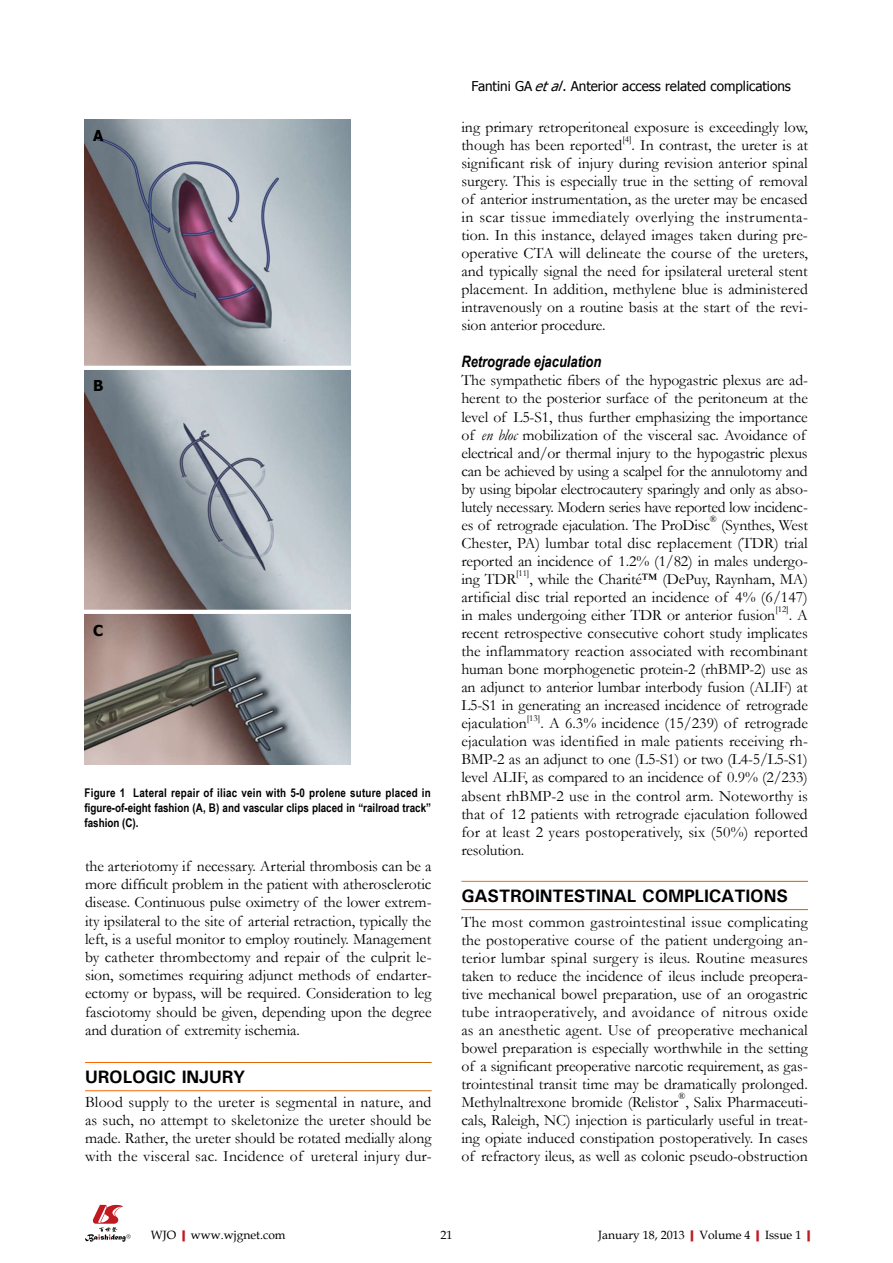
<style>
.page{position:relative;width:893px;height:1263px;background:#fff}
.page>*{position:absolute;margin:0;border:0;box-sizing:border-box;transform-origin:0 0}
.t1{font:700 18px "Univers";letter-spacing:-.01em;color:#000}
.t2{font:15.75px/18px "Garamond";letter-spacing:-.005em;color:#000;text-align:justify}
.t3{font:italic 700 15.75px "Arial Narrow";color:#000}
.t4{font:700 15px "Tahoma";color:#000}
.t5{font:13.5px "Tahoma";color:#000}
.t6{font:700 12px/15px "Arial Narrow";color:#000;text-align:justify}
.t7{font:12px "Book Antiqua";color:#000}
.t8{font:9.15px "Garamond";color:#000}
.s1{font-style:italic}
.s2{font-weight:700;color:#c01920}
</style>
<div class="page">
<svg style="left:85px;top:1205px;width:46px;height:37px"></svg>
<img style="left:85px;top:119px;width:266px;height:646px">
<hr style="left:78px;top:366px;width:278px;height:4px;background:#fff">
<hr style="left:78px;top:610px;width:278px;height:4px;background:#fff">
<p class="t4" style="left:93px;top:125px;width:12px">A</p>
<p class="t4" style="left:93px;top:375px;width:12px">B</p>
<p class="t4" style="left:93px;top:619px;width:12px">C</p>
<p class="t6" style="left:85px;top:785px;width:348px">Figure 1 Lateral repair of iliac vein with 5-0 prolene suture placed in figure-of-eight fashion (A, B) and vascular clips placed in “railroad track” fashion (C).</p>
<p class="t2" style="left:85px;top:856px;width:348px">the arteriotomy if necessary. Arterial thrombosis can be a more difficult problem in the patient with atherosclerotic disease. Continuous pulse oximetry of the lower extrem&shy;ity ipsilateral to the site of arterial retraction, typically the left, is a useful monitor to employ routinely. Management by catheter thrombectomy and repair of the culprit le&shy;sion, sometimes requiring adjunct methods of endarter&shy;ectomy or bypass, will be required. Consideration to leg fasciotomy should be given, depending upon the degree and duration of extremity ischemia.</p>
<p class="t1" style="left:85px;top:1065px;width:162px">UROLOGIC INJURY</p>
<p class="t2" style="left:85px;top:1093px;width:348px">Blood supply to the ureter is segmental in nature, and as such, no attempt to skeletonize the ureter should be made. Rather, the ureter should be rotated medially along with the visceral sac. Incidence of ureteral injury dur-</p>
<p class="t5" style="left:472px;top:77px;width:321px">Fantini GA <span class="s1">etal</span>. Anterior access related complications</p>
<p class="t2" style="left:461px;top:118px;width:348px">ing primary retroperitoneal exposure is exceedingly low, though has been reported</p>
<p class="t8" style="left:622px;top:133px;width:11px">[4]</p>
<p class="t2" style="left:461px;top:136px;width:348px;text-indent:170px">. In contrast, the ureter is at significant risk of injury during revision anterior spinal surgery. This is especially true in the setting of removal of anterior instrumentation, as the ureter may be encased in scar tissue immediately overlying the instrumenta&shy;tion. In this instance, delayed images taken during pre&shy;operative CTA will delineate the course of the ureters, and typically signal the need for ipsilateral ureteral stent placement. In addition, methylene blue is administered intravenously on a routine basis at the start of the revi&shy;sion anterior procedure.</p>
<p class="t3" style="left:461px;top:350px;width:141px">Retrograde ejaculation</p>
<p class="t2" style="left:461px;top:371px;width:348px;text-align:left">The sympathetic fibers of the hypogastric plexus are ad&shy;herent to the posterior surface of the peritoneum at the level of L5-S1, thus further emphasizing the importance of <span class="s1">en bloc</span> mobilization of the visceral sac. Avoidance of electrical and/or thermal injury to the hypogastric plexus can be achieved by using a scalpel for the annulotomy and by using bipolar electrocautery sparingly and only as abso&shy;lutely necessary. Modern series have reported low incidenc&shy;es of retrograde ejaculation. The ProDisc</p>
<p class="t8" style="left:710px;top:513px;width:8px">®</p>
<p class="t2" style="left:461px;top:515px;width:348px;text-indent:260px">(Synthes, West Chester, PA) lumbar total disc replacement (TDR) trial reported an incidence of 1.2% (1/82) in males undergo&shy;ing TDR</p>
<p class="t8" style="left:516px;top:567px;width:15px">[11]</p>
<p class="t2" style="left:461px;top:570px;width:348px;text-indent:68px">, while the Charité™ (DePuy, Raynham, MA) artificial disc trial reported an incidence of 4% (6/147) in males undergoing either TDR or anterior fusion</p>
<p class="t8" style="left:775px;top:603px;width:15px">[12]</p>
<p class="t2" style="left:461px;top:606px;width:348px;text-indent:327px">. A recent retrospective consecutive cohort study implicates the inflammatory reaction associated with recombinant human bone morphogenetic protein-2 (rhBMP-2) use as an adjunct to anterior lumbar interbody fusion (ALIF) at L5-S1 in generating an increased incidence of retrograde ejaculation</p>
<p class="t8" style="left:527px;top:712px;width:15px">[13]</p>
<p class="t2" style="left:461px;top:714px;width:348px;text-indent:79px">. A 6.3% incidence (15/239) of retrograde ejaculation was identified in male patients receiving rh-BMP-2 as an adjunct to one (L5-S1) or two (L4-5/L5-S1) level ALIF, as compared to an incidence of 0.9% (2/233) absent rhBMP-2 use in the control arm. Noteworthy is that of 12 patients with retrograde ejaculation followed for at least 2 years postoperatively, six (50%) reported resolution.</p>
<p class="t1" style="left:461px;top:884px;width:328px">GASTROINTESTINAL COMPLICATIONS</p>
<p class="t2" style="left:461px;top:912px;width:348px">The most common gastrointestinal issue complicating the postoperative course of the patient undergoing an&shy;terior lumbar spinal surgery is ileus. Routine measures taken to reduce the incidence of ileus include preopera&shy;tive mechanical bowel preparation, use of an orogastric tube intraoperatively, and avoidance of nitrous oxide as an anesthetic agent. Use of preoperative mechanical bowel preparation is especially worthwhile in the setting of a significant preoperative narcotic requirement, as gas&shy;trointestinal transit time may be dramatically prolonged.<br>Methylnaltrexone bromide (Relistor , Salix Pharmaceuti-</p>
<p class="t8" style="left:678px;top:1090px;width:8px">®</p>
<p class="t2" style="left:461px;top:1110px;width:348px">cals, Raleigh, NC) injection is particularly useful in treat&shy;ing opiate induced constipation postoperatively. In cases of refractory ileus, as well as colonic pseudo-obstruction</p>
<p class="t7" style="left:151px;top:1226px;width:136px">WJO<span class="s2">|</span>www.wjgnet.com</p>
<p class="t7" style="left:440px;top:1226px;width:13px">21</p>
<p class="t7" style="left:598px;top:1226px;width:219px">January 18, 2013<span class="s2">|</span>Volume 4<span class="s2">|</span>Issue 1<span class="s2">|</span></p>
</div>
